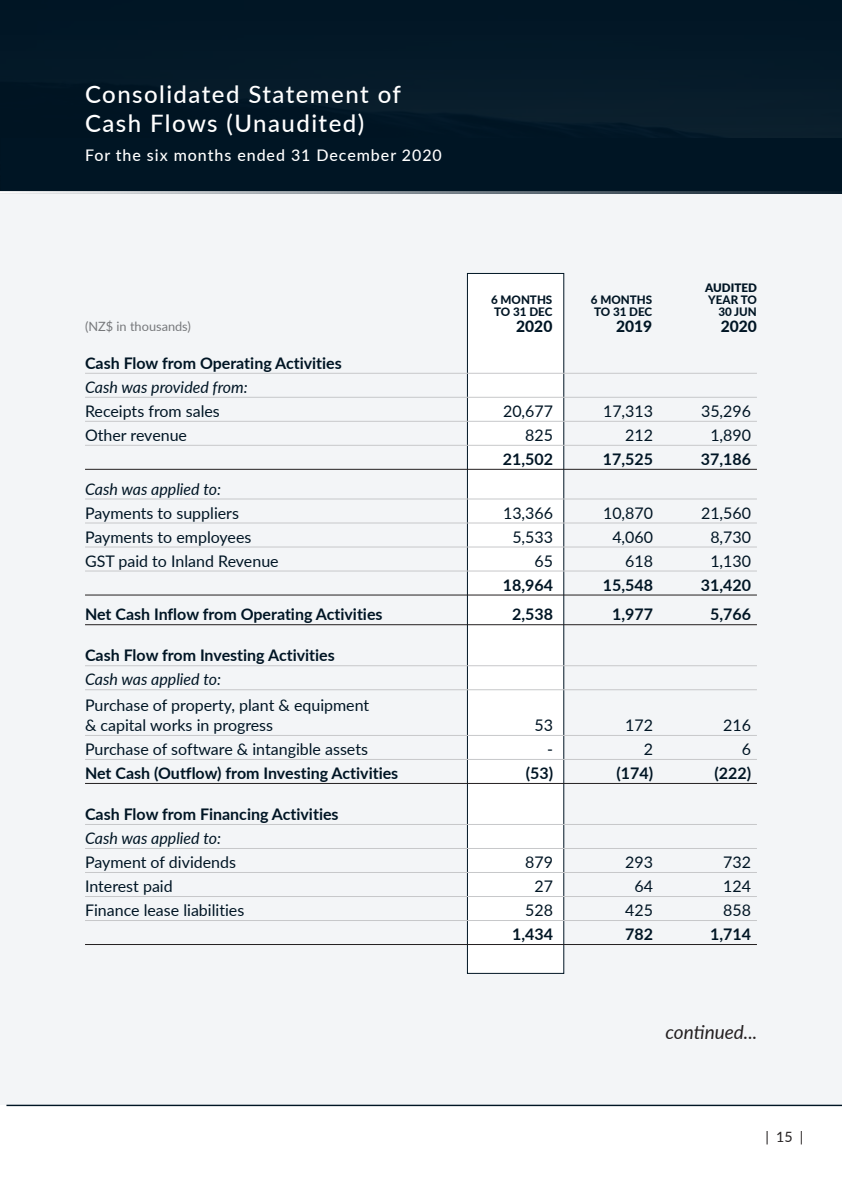
<style>
.page{position:relative;width:842px;height:1191px;background:#fff}
.page>*{position:absolute;margin:0;border:0;box-sizing:border-box;transform-origin:0 0}
.t1{font:500 24px/28.8px "Lato";letter-spacing:.06em;color:#fff}
.t2{font:italic 19px "Lato";color:#231f20}
.t3{font:16px/20px "Lato";color:#001524}
.t4{font:700 16px "Lato";color:#001524}
.t5{font:italic 16px "Lato";color:#001524}
.t6{font:500 16px "Lato";letter-spacing:.06em;color:#fff}
.t7{font:800 15.6px "Lato";color:#001524}
.t8{font:14.2px "Lato";color:#231f20}
.t9{font:12.8px "Lato";color:#76787b}
.t10{font:800 11.6px/12px "Lato";color:#001524}
.t11{font:900 11.6px "Lato";color:#001524}
</style>
<div class="page">
<div style="left:0;top:85px;width:842px;height:1019px;background:#f3f5f7"></div>
<hr style="left:0;top:0;width:1px;height:194px;background:#001524">
<div style="left:1px;top:0;width:841px;height:138px;background:#031827"></div>
<div style="left:1px;top:138px;width:841px;height:56px;background:#001524"></div>
<hr style="left:0;top:191px;width:842px;height:3px;background:#fff">
<div style="left:467px;top:273px;width:97px;height:700px;background:#fff;border:1px solid #001524"></div>
<hr style="left:85px;top:373px;width:672px;height:1px;background:#c7c8ca">
<hr style="left:85px;top:397px;width:672px;height:1px;background:#c7c8ca">
<hr style="left:85px;top:421px;width:672px;height:1px;background:#c7c8ca">
<hr style="left:85px;top:445px;width:672px;height:1px;background:#c7c8ca">
<hr style="left:85px;top:469px;width:672px;height:1px;background:#231f20">
<hr style="left:85px;top:498px;width:672px;height:1px;background:#c7c8ca">
<hr style="left:85px;top:522px;width:672px;height:1px;background:#c7c8ca">
<hr style="left:85px;top:546px;width:672px;height:1px;background:#c7c8ca">
<hr style="left:85px;top:570px;width:672px;height:1px;background:#c7c8ca">
<hr style="left:85px;top:594px;width:672px;height:1px;background:#231f20">
<hr style="left:85px;top:624px;width:672px;height:1px;background:#231f20">
<hr style="left:85px;top:665px;width:672px;height:1px;background:#c7c8ca">
<hr style="left:85px;top:689px;width:672px;height:1px;background:#c7c8ca">
<hr style="left:85px;top:735px;width:672px;height:1px;background:#c7c8ca">
<hr style="left:85px;top:759px;width:672px;height:1px;background:#c7c8ca">
<hr style="left:85px;top:783px;width:672px;height:1px;background:#231f20">
<hr style="left:85px;top:824px;width:672px;height:1px;background:#c7c8ca">
<hr style="left:85px;top:848px;width:672px;height:1px;background:#c7c8ca">
<hr style="left:85px;top:872px;width:672px;height:1px;background:#c7c8ca">
<hr style="left:85px;top:896px;width:672px;height:1px;background:#c7c8ca">
<hr style="left:85px;top:920px;width:672px;height:1px;background:#c7c8ca">
<hr style="left:85px;top:944px;width:672px;height:1px;background:#231f20">
<hr style="left:6px;top:1104px;width:836px;height:2px;background:#001524">
<h1 class="t1" style="left:85px;top:79px;width:317px">Consolidated Statement of<br>Cash Flows (Unaudited)</h1>
<p class="t6" style="left:85px;top:144px;width:358px">For the six months ended 31 December 2020</p>
<p class="t9" style="left:85px;top:317px;width:107px">(NZ$ in thousands)</p>
<p class="t10" style="left:491px;top:293px;width:63px">6 MONTHS<br>TO 31 DEC</p>
<p class="t7" style="left:516px;top:315px;width:38px">2020</p>
<p class="t10" style="left:591px;top:293px;width:63px">6 MONTHS<br>TO 31 DEC</p>
<p class="t7" style="left:616px;top:315px;width:38px">2019</p>
<p class="t11" style="left:705px;top:279px;width:53px">AUDITED</p>
<p class="t10" style="left:708px;top:293px;width:50px;text-align:right">YEAR TO<br>30 JUN</p>
<p class="t7" style="left:721px;top:315px;width:38px">2020</p>
<p class="t4" style="left:85px;top:351px;width:258px">Cash Flow from Operating Activities</p>
<p class="t5" style="left:85px;top:376px;width:164px">Cash was provided from:</p>
<p class="t3" style="left:85px;top:400px;width:136px">Receipts from sales</p>
<p class="t3" style="left:503px;top:400px;width:52px">20,677</p>
<p class="t3" style="left:603px;top:400px;width:52px">17,313</p>
<p class="t3" style="left:701px;top:400px;width:52px">35,296</p>
<p class="t3" style="left:85px;top:424px;width:104px">Other revenue</p>
<p class="t3" style="left:525px;top:424px;width:29px">825</p>
<p class="t3" style="left:625px;top:424px;width:29px">212</p>
<p class="t3" style="left:710px;top:424px;width:42px">1,890</p>
<p class="t4" style="left:503px;top:447px;width:52px">21,502</p>
<p class="t4" style="left:603px;top:447px;width:52px">17,525</p>
<p class="t4" style="left:701px;top:447px;width:52px">37,186</p>
<p class="t5" style="left:85px;top:477px;width:138px">Cash was applied to:</p>
<p class="t3" style="left:85px;top:502px;width:155px">Payments to suppliers</p>
<p class="t3" style="left:503px;top:502px;width:52px">13,366</p>
<p class="t3" style="left:603px;top:502px;width:52px">10,870</p>
<p class="t3" style="left:701px;top:502px;width:52px">21,560</p>
<p class="t3" style="left:85px;top:526px;width:168px">Payments to employees</p>
<p class="t3" style="left:512px;top:526px;width:42px">5,533</p>
<p class="t3" style="left:612px;top:526px;width:42px">4,060</p>
<p class="t3" style="left:710px;top:526px;width:42px">8,730</p>
<p class="t3" style="left:85px;top:550px;width:195px">GST paid to Inland Revenue</p>
<p class="t3" style="left:534px;top:550px;width:20px">65</p>
<p class="t3" style="left:625px;top:550px;width:29px">618</p>
<p class="t3" style="left:710px;top:550px;width:42px">1,130</p>
<p class="t4" style="left:503px;top:573px;width:52px">18,964</p>
<p class="t4" style="left:603px;top:573px;width:52px">15,548</p>
<p class="t4" style="left:701px;top:573px;width:52px">31,420</p>
<p class="t4" style="left:85px;top:602px;width:299px">Net Cash Inflow from Operating Activities</p>
<p class="t4" style="left:512px;top:602px;width:42px">2,538</p>
<p class="t4" style="left:612px;top:602px;width:42px">1,977</p>
<p class="t4" style="left:710px;top:602px;width:42px">5,766</p>
<p class="t4" style="left:85px;top:643px;width:251px">Cash Flow from Investing Activities</p>
<p class="t5" style="left:85px;top:668px;width:138px">Cash was applied to:</p>
<p class="t3" style="left:85px;top:694px;width:286px">Purchase of property, plant &amp; equipment &amp; capital works in progress</p>
<p class="t3" style="left:534px;top:714px;width:20px">53</p>
<p class="t3" style="left:625px;top:714px;width:29px">172</p>
<p class="t3" style="left:723px;top:714px;width:29px">216</p>
<p class="t3" style="left:85px;top:738px;width:284px">Purchase of software &amp; intangible assets</p>
<p class="t3" style="left:547px;top:738px;width:7px">-</p>
<p class="t3" style="left:644px;top:738px;width:11px">2</p>
<p class="t3" style="left:742px;top:738px;width:11px">6</p>
<p class="t4" style="left:85px;top:761px;width:315px">Net Cash (Outflow) from Investing Activities</p>
<p class="t4" style="left:526px;top:761px;width:29px">(53)</p>
<p class="t4" style="left:616px;top:761px;width:38px">(174)</p>
<p class="t4" style="left:714px;top:761px;width:38px">(222)</p>
<p class="t4" style="left:85px;top:802px;width:255px">Cash Flow from Financing Activities</p>
<p class="t5" style="left:85px;top:827px;width:138px">Cash was applied to:</p>
<p class="t3" style="left:85px;top:851px;width:153px">Payment of dividends</p>
<p class="t3" style="left:525px;top:851px;width:29px">879</p>
<p class="t3" style="left:625px;top:851px;width:29px">293</p>
<p class="t3" style="left:723px;top:851px;width:29px">732</p>
<p class="t3" style="left:85px;top:875px;width:89px">Interest paid</p>
<p class="t3" style="left:534px;top:875px;width:20px">27</p>
<p class="t3" style="left:634px;top:875px;width:20px">64</p>
<p class="t3" style="left:723px;top:875px;width:29px">124</p>
<p class="t3" style="left:85px;top:899px;width:161px">Finance lease liabilities</p>
<p class="t3" style="left:525px;top:899px;width:29px">528</p>
<p class="t3" style="left:625px;top:899px;width:29px">425</p>
<p class="t3" style="left:723px;top:899px;width:29px">858</p>
<p class="t4" style="left:512px;top:922px;width:42px">1,434</p>
<p class="t4" style="left:625px;top:922px;width:29px">782</p>
<p class="t4" style="left:710px;top:922px;width:42px">1,714</p>
<p class="t2" style="left:665px;top:1018px;width:93px">continued...</p>
<p class="t8" style="left:765px;top:1126px;width:40px">| 15 |</p>
</div>
